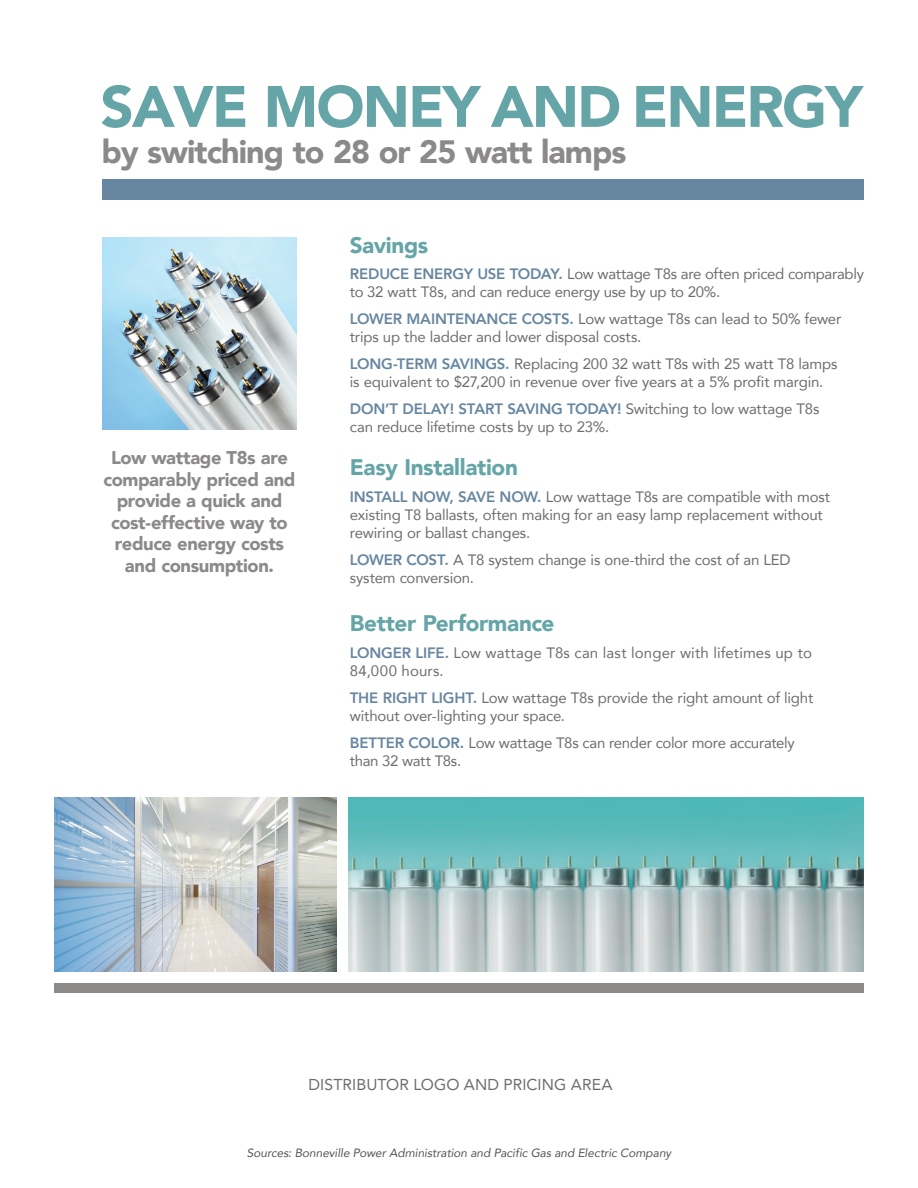
<style>
.page{position:relative;width:918px;height:1188px;background:#fff}
.page>*{position:absolute;margin:0;border:0;box-sizing:border-box;transform-origin:0 0}
.t1{font:900 57.75px "Avenir";letter-spacing:-.03em;color:#65a5a7}
.t2{font:900 32.25px "Avenir";letter-spacing:-.03em;color:#8c8989}
.t3{font:900 22.5px "Avenir";letter-spacing:-.015em;color:#65a5a7}
.t4{font:900 18.3px/21.6px "Avenir";letter-spacing:-.02em;color:#8c8989;text-align:center}
.t5{font:15.75px "Avenir";letter-spacing:.005em;color:#6c6d70}
.t6{font:15px/18px "Avenir";letter-spacing:-.015em;color:#6c6d70}
.t7{font:15px/18px "Avenir";letter-spacing:.01em;color:#6c6d70}
.t8{font:italic 12px "Avenir";letter-spacing:-.005em;color:#555658}
.s1{font-weight:800;color:#67869f}
</style>
<div class="page">
<img style="left:102px;top:238px;width:195px;height:192px">
<img style="left:349px;top:797px;width:515px;height:175px">
<div style="left:54px;top:983px;width:810px;height:9px;background:#8c8989"></div>
<div style="left:102px;top:179px;width:762px;height:21px;background:#67869f"></div>
<img style="left:54px;top:797px;width:283px;height:175px">
<p class="t1" style="left:101px;top:57px;width:764px">SAVE MONEY AND ENERGY</p>
<p class="t2" style="left:101px;top:124px;width:526px">by switching to 28 or 25 watt lamps</p>
<p class="t4" style="left:104px;top:446px;width:193px">Low wattage T8s are comparably priced and provide a quick and</p>
<p class="t4" style="left:111px;top:511px;width:178px">cost-effective way to reduce energy costs and consumption.</p>
<p class="t3" style="left:350px;top:226px;width:80px">Savings</p>
<p class="t6" style="left:350px;top:264px;width:516px"><span class="s1">REDUCE ENERGY USE TODAY.</span> Low wattage T8s are often priced comparably to 32 watt T8s, and can reduce energy use by up to 20%.</p>
<p class="t6" style="left:350px;top:309px;width:493px"><span class="s1">LOWER MAINTENANCE COSTS.</span> Low wattage T8s can lead to 50% fewer trips up the ladder and lower disposal costs.</p>
<p class="t6" style="left:350px;top:354px;width:489px"><span class="s1">LONG-TERM SAVINGS.</span> Replacing 200 32 watt T8s with 25 watt T8 lamps is equivalent to $27,200 in revenue over five years at a 5% profit margin.</p>
<p class="t6" style="left:350px;top:399px;width:471px"><span class="s1">DON’T DELAY! START SAVING TODAY!</span> Switching to low wattage T8s can reduce lifetime costs by up to 23%.</p>
<p class="t3" style="left:350px;top:448px;width:170px">Easy Installation</p>
<p class="t6" style="left:350px;top:488px;width:482px"><span class="s1">INSTALL NOW, SAVE NOW.</span> Low wattage T8s are compatible with most existing T8 ballasts, often making for an easy lamp replacement without rewiring or ballast changes.</p>
<p class="t6" style="left:350px;top:551px;width:442px"><span class="s1">LOWER COST.</span> A T8 system change is one-third the cost of an LED system conversion.</p>
<p class="t3" style="left:350px;top:604px;width:206px">Better Performance</p>
<p class="t7" style="left:350px;top:644px;width:464px"><span class="s1">LONGER LIFE.</span> Low wattage T8s can last longer with lifetimes up to<br>84,000 hours.</p>
<p class="t6" style="left:350px;top:689px;width:465px"><span class="s1">THE RIGHT LIGHT.</span> Low wattage T8s provide the right amount of light without over-lighting your space.</p>
<p class="t6" style="left:350px;top:734px;width:446px"><span class="s1">BETTER COLOR.</span> Low wattage T8s can render color more accurately than 32 watt T8s.</p>
<p class="t5" style="left:308px;top:1072px;width:306px">DISTRIBUTOR LOGO AND PRICING AREA</p>
<p class="t8" style="left:247px;top:1145px;width:426px">Sources: Bonneville Power Administration and Pacific Gas and Electric Company</p>
</div>
